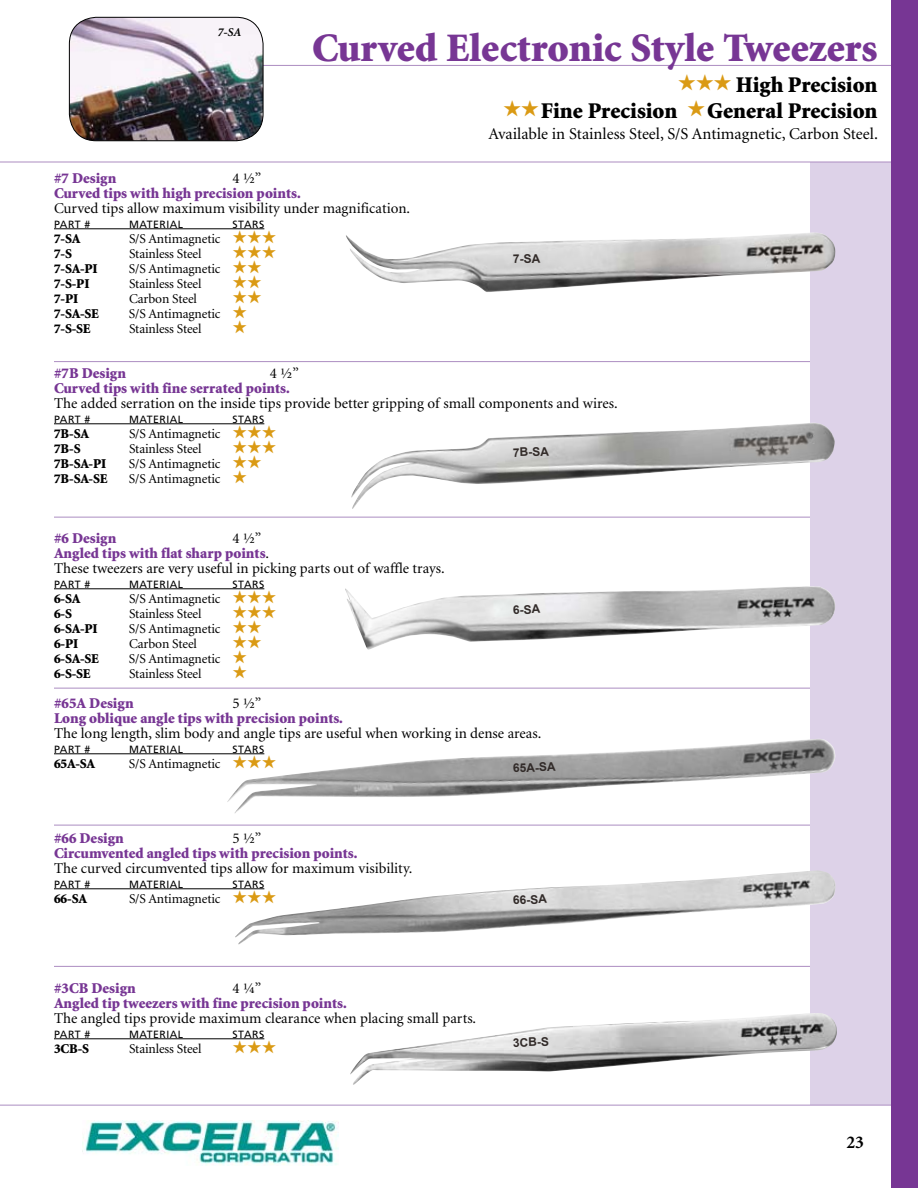
<style>
.page{position:relative;width:918px;height:1188px;background:#fff}
.page>*{position:absolute;margin:0;border:0;box-sizing:border-box;transform-origin:0 0}
.t1{font:900 40.5px "Minion";color:#773694}
.t2{font:900 22.5px "Minion";color:#000}
.t3{font:18px "Zapf Dingbats ITC";color:#da9a14}
.t4{font:700 18px "Minion";color:#000}
.t5{font:16.5px "Minion";color:#000}
.t6{font:15px/15px "Minion";color:#000}
.t7{font:900 15px/15px "Minion";color:#773694}
.t8{font:13.5px "Minion";letter-spacing:-.01em;color:#000}
.t9{font:900 13.5px "Minion";letter-spacing:-.01em;color:#000}
.t10{font:700 12px "Arial";color:#322b29}
.t11{font:italic 700 12px "Minion";color:#000}
.t12{font:10.5px "Frutiger";letter-spacing:.05em;color:#000}
.s1{color:#da9a14}
.s2{font-weight:400;color:#000}
.s3{font-family:"Minion Exp";font-weight:400;color:#000}
.s4{font-family:"Minion Exp"}
.s5{font-weight:900;color:#773694}
</style>
<div class="page">
<div style="left:810px;top:0;width:108px;height:1188px;background:#ddd2e8"></div>
<div style="left:0;top:1106px;width:891px;height:82px;background:#fff"></div>
<img style="left:82px;top:1120px;width:256px;height:46px">
<hr style="left:0;top:1105px;width:918px;height:1px;background:#ac8dc1">
<div style="left:0;top:0;width:918px;height:162px;background:#fff"></div>
<hr style="left:0;top:162px;width:918px;height:1px;background:#ac8dc1">
<hr style="left:110px;top:65px;width:781px;height:1px;background:#ac8dc1">
<img style="left:69px;top:17px;width:194px;height:124px">
<div style="left:69px;top:17px;width:194px;height:124px;border:1px solid #000;border-radius:27px"></div>
<div style="left:891px;top:0;width:27px;height:1188px;background:#773694"></div>
<hr style="left:54px;top:361px;width:756px;height:1px;background:#ac8dc1">
<hr style="left:54px;top:517px;width:756px;height:1px;background:#ac8dc1">
<hr style="left:54px;top:688px;width:756px;height:1px;background:#ac8dc1">
<hr style="left:54px;top:825px;width:756px;height:1px;background:#ac8dc1">
<hr style="left:54px;top:229px;width:210px;height:1px;background:#000">
<hr style="left:54px;top:424px;width:210px;height:1px;background:#000">
<hr style="left:54px;top:589px;width:210px;height:1px;background:#000">
<hr style="left:54px;top:754px;width:210px;height:1px;background:#000">
<hr style="left:54px;top:889px;width:210px;height:1px;background:#000">
<hr style="left:54px;top:1039px;width:210px;height:1px;background:#000">
<hr style="left:54px;top:966px;width:756px;height:1px;background:#ac8dc1">
<img style="left:346px;top:232px;width:490px;height:60px">
<img style="left:351px;top:423px;width:484px;height:86px">
<img style="left:345px;top:586px;width:490px;height:64px">
<img style="left:227px;top:739px;width:608px;height:74px">
<img style="left:235px;top:870px;width:601px;height:75px">
<img style="left:350px;top:1013px;width:487px;height:72px">
<p class="t11" style="left:217px;top:26px;width:25px">7-SA</p>
<h1 class="t1" style="left:312px;top:27px;width:567px">Curved Electronic Style Tweezers</h1>
<h2 class="t2" style="left:678px;top:74px;width:201px"><span class="s1">★★★</span> High Precision</h2>
<h2 class="t2" style="left:503px;top:99px;width:376px"><span class="s1">★★</span>Fine Precision <span class="s1">★</span>General Precision</h2>
<p class="t5" style="left:488px;top:125px;width:391px">Available in Stainless Steel, S/S Antimagnetic, Carbon Steel.</p>
<p class="t7" style="left:54px;top:171px;width:248px;text-indent:178px"><span class="s2">4</span> <span class="s3">H</span><span class="s2">”<br></span>Curved tips with high precision points.</p>
<p class="t6" style="left:54px;top:201px;width:358px">Curved tips allow maximum visibility under magnification.</p>
<p class="t12" style="left:54px;top:218px;width:38px">PART #</p>
<p class="t12" style="left:129px;top:218px;width:56px">MATERIAL</p>
<p class="t12" style="left:232px;top:218px;width:33px">STARS</p>
<p class="t9" style="left:54px;top:232px;width:28px">7-SA</p>
<p class="t8" style="left:129px;top:232px;width:149px">S/S Antimagnetic <span class="s1">★★★</span></p>
<p class="t9" style="left:54px;top:247px;width:19px">7-S</p>
<p class="t8" style="left:129px;top:247px;width:74px">Stainless Steel</p>
<p class="t3" style="left:232px;top:243px;width:46px">★★★</p>
<p class="t9" style="left:54px;top:262px;width:44px">7-SA-PI</p>
<p class="t8" style="left:129px;top:262px;width:134px">S/S Antimagnetic <span class="s1">★★</span></p>
<p class="t9" style="left:54px;top:277px;width:36px">7-S-PI</p>
<p class="t8" style="left:129px;top:277px;width:74px">Stainless Steel</p>
<p class="t9" style="left:54px;top:292px;width:25px">7-PI</p>
<p class="t8" style="left:129px;top:292px;width:70px">Carbon Steel</p>
<p class="t9" style="left:54px;top:307px;width:46px">7-SA-SE</p>
<p class="t8" style="left:129px;top:307px;width:120px">S/S Antimagnetic <span class="s1">★</span></p>
<p class="t9" style="left:54px;top:322px;width:38px">7-S-SE</p>
<p class="t8" style="left:129px;top:322px;width:74px">Stainless Steel</p>
<p class="t7" style="left:54px;top:366px;width:74px">#7B Design</p>
<p class="t7" style="left:54px;top:171px;width:64px">#7 Design</p>
<p class="t10" style="left:513px;top:251px;width:29px;rotate:-2deg">7-SA</p>
<p class="t7" style="left:54px;top:366px;width:246px;text-indent:216px"><span class="s2">4</span> <span class="s3">H</span><span class="s2">”<br></span>Curved tips with fine serrated points.</p>
<p class="t6" style="left:54px;top:396px;width:565px">The added serration on the inside tips provide better gripping of small components and wires.</p>
<p class="t12" style="left:54px;top:413px;width:38px">PART #</p>
<p class="t12" style="left:129px;top:413px;width:56px">MATERIAL</p>
<p class="t12" style="left:232px;top:413px;width:33px">STARS</p>
<p class="t9" style="left:54px;top:427px;width:37px">7B-SA</p>
<p class="t8" style="left:129px;top:427px;width:149px">S/S Antimagnetic <span class="s1">★★★</span></p>
<p class="t9" style="left:54px;top:442px;width:28px">7B-S</p>
<p class="t8" style="left:129px;top:442px;width:74px">Stainless Steel</p>
<p class="t3" style="left:232px;top:438px;width:46px">★★★</p>
<p class="t9" style="left:54px;top:457px;width:53px">7B-SA-PI</p>
<p class="t8" style="left:129px;top:457px;width:134px">S/S Antimagnetic <span class="s1">★★</span></p>
<p class="t9" style="left:54px;top:472px;width:55px">7B-SA-SE</p>
<p class="t8" style="left:129px;top:472px;width:120px">S/S Antimagnetic <span class="s1">★</span></p>
<p class="t10" style="left:513px;top:444px;width:37px;rotate:-2deg">7B-SA</p>
<p class="t6" style="left:54px;top:531px;width:392px;text-indent:178px">4 <span class="s4">H</span>”<br><span class="s5">Angled tips with flat sharp points</span>.<br>These tweezers are very useful in picking parts out of waffle trays.</p>
<p class="t12" style="left:54px;top:578px;width:38px">PART #</p>
<p class="t12" style="left:129px;top:578px;width:56px">MATERIAL</p>
<p class="t12" style="left:232px;top:578px;width:33px">STARS</p>
<p class="t9" style="left:54px;top:592px;width:28px">6-SA</p>
<p class="t8" style="left:129px;top:592px;width:149px">S/S Antimagnetic <span class="s1">★★★</span></p>
<p class="t9" style="left:54px;top:607px;width:19px">6-S</p>
<p class="t8" style="left:129px;top:607px;width:74px">Stainless Steel</p>
<p class="t3" style="left:232px;top:603px;width:46px">★★★</p>
<p class="t9" style="left:54px;top:622px;width:44px">6-SA-PI</p>
<p class="t8" style="left:129px;top:622px;width:134px">S/S Antimagnetic <span class="s1">★★</span></p>
<p class="t9" style="left:54px;top:637px;width:25px">6-PI</p>
<p class="t8" style="left:129px;top:637px;width:70px">Carbon Steel</p>
<p class="t9" style="left:54px;top:652px;width:46px">6-SA-SE</p>
<p class="t8" style="left:129px;top:652px;width:120px">S/S Antimagnetic <span class="s1">★</span></p>
<p class="t9" style="left:54px;top:667px;width:38px">6-S-SE</p>
<p class="t8" style="left:129px;top:667px;width:74px">Stainless Steel</p>
<p class="t7" style="left:54px;top:696px;width:81px">#65A Design</p>
<p class="t7" style="left:54px;top:531px;width:64px">#6 Design</p>
<p class="t10" style="left:513px;top:602px;width:29px;rotate:-2deg">6-SA</p>
<p class="t7" style="left:54px;top:696px;width:290px;text-indent:178px"><span class="s2">5</span> <span class="s3">H</span><span class="s2">”<br></span>Long oblique angle tips with precision points.</p>
<p class="t6" style="left:54px;top:726px;width:489px">The long length, slim body and angle tips are useful when working in dense areas.</p>
<p class="t12" style="left:54px;top:743px;width:38px">PART #</p>
<p class="t12" style="left:129px;top:743px;width:56px">MATERIAL</p>
<p class="t12" style="left:232px;top:743px;width:33px">STARS</p>
<p class="t9" style="left:54px;top:757px;width:43px">65A-SA</p>
<p class="t8" style="left:129px;top:757px;width:149px">S/S Antimagnetic <span class="s1">★★★</span></p>
<p class="t10" style="left:513px;top:760px;width:44px;rotate:-2deg">65A-SA</p>
<p class="t7" style="left:54px;top:831px;width:305px;text-indent:178px"><span class="s2">5</span> <span class="s3">H</span><span class="s2">”<br></span>Circumvented angled tips with precision points.</p>
<p class="t6" style="left:54px;top:861px;width:360px">The curved circumvented tips allow for maximum visibility.</p>
<p class="t12" style="left:54px;top:878px;width:38px">PART #</p>
<p class="t12" style="left:129px;top:878px;width:56px">MATERIAL</p>
<p class="t12" style="left:232px;top:878px;width:33px">STARS</p>
<p class="t9" style="left:54px;top:892px;width:35px">66-SA</p>
<p class="t8" style="left:129px;top:892px;width:149px">S/S Antimagnetic <span class="s1">★★★</span></p>
<p class="t7" style="left:54px;top:831px;width:71px">#66 Design</p>
<p class="t7" style="left:54px;top:981px;width:294px;text-indent:178px"><span class="s2">4</span> <span class="s3">G</span><span class="s2">”<br></span>Angled tip tweezers with fine precision points.</p>
<p class="t6" style="left:54px;top:1011px;width:424px">The angled tips provide maximum clearance when placing small parts.</p>
<p class="t12" style="left:54px;top:1028px;width:38px">PART #</p>
<p class="t12" style="left:129px;top:1028px;width:56px">MATERIAL</p>
<p class="t12" style="left:232px;top:1028px;width:33px">STARS</p>
<p class="t9" style="left:54px;top:1042px;width:37px">3CB-S</p>
<p class="t8" style="left:129px;top:1042px;width:74px">Stainless Steel</p>
<p class="t3" style="left:232px;top:1038px;width:46px">★★★</p>
<p class="t7" style="left:54px;top:981px;width:83px">#3CB Design</p>
<p class="t10" style="left:513px;top:892px;width:36px;rotate:-2deg">66-SA</p>
<p class="t10" style="left:513px;top:1035px;width:37px;rotate:-2deg">3CB-S</p>
<p class="t4" style="left:846px;top:1133px;width:19px">23</p>
</div>
